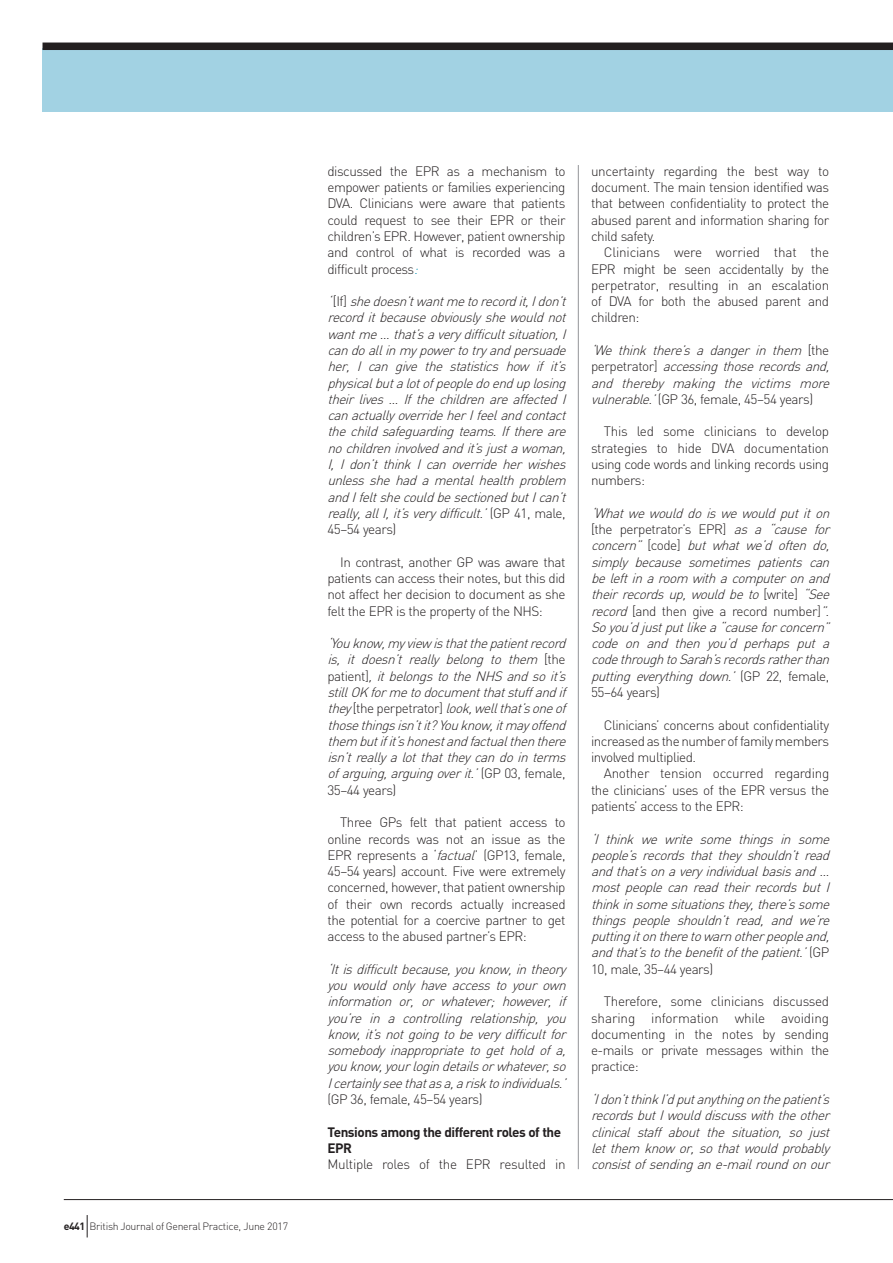
<style>
.page{position:relative;width:893px;height:1263px;background:#fff}
.page>*{position:absolute;margin:0;border:0;box-sizing:border-box;transform-origin:0 0}
.t1{font:italic 300 13.5px/16.4px "DIN";color:#231f20}
.t2{font:300 13.5px/16.4px "DIN";letter-spacing:-.035em;color:#231f20;text-align:justify}
.t3{font:700 13.5px/16.4px "DIN";letter-spacing:-.035em;color:#231f20}
.t4{font:300 10.5px "DIN";letter-spacing:-.025em;color:#231f20}
.s1{font-weight:700}
.s2{font-style:italic;color:#008fb3}
.s3{font-style:normal}
.s4{font-style:italic}
</style>
<div class="page">
<div style="left:43px;top:48px;width:850px;height:64px;background:#a2d2e3"></div>
<div style="left:43px;top:43px;width:850px;height:7px;background:#231f20"></div>
<hr style="left:578px;top:165px;width:1px;height:1004px;background:#939598">
<hr style="left:64px;top:1199px;width:829px;height:1px;background:#231f20">
<svg style="left:87px;top:1215px;width:1px;height:22px"></svg>
<p class="t4" style="left:64px;top:1219px;width:226px"><span class="s1">e441</span> British Journal of General Practice, June 2017</p>
<p class="t2" style="left:327px;top:163px;width:240px">discussed the EPR as a mechanism to empower patients or families experiencing DVA. Clinicians were aware that patients could request to see their EPR or their children’s EPR. However, patient ownership and control of what is recorded was a difficult process<span class="s2">:</span></p>
<p class="t1" style="left:327px;top:293px;width:244px">‘<span class="s3">[ I f ]</span> shedoesn’twantmetorecordit,Idon’t recorditbecauseobviouslyshewouldnot wantme… that’saverydifficultsituation,I candoallinmypowertotryandpersuade her, I can give the statistics how if it’s physicalbutalotofpeopledoenduplosing theirlives… IfthechildrenareaffectedI canactuallyoverrideherIfeelandcontact thechildsafeguardingteams.Ifthereare nochildreninvolvedandit’sjustawoman, I, I don’t think I can override her wishes unless she had a mental health problem andIfeltshecouldbesectionedbutIcan’t really,allI,it’sverydifficult.’<span class="s3">( G P 4 1 , m a l e , 45–54 years)</span></p>
<p class="t2" style="left:327px;top:553px;width:240px;text-indent:13px">In contrast, another GP was aware that patients can access their notes, but this did not affect her decision to document as she felt the EPR is the property of the NHS:</p>
<p class="t1" style="left:327px;top:635px;width:244px">‘Youknow,myview isthatthepatientrecord is, it doesn’t really belong to them <span class="s3">[ t h e p a t i e n t ]</span> ,itbelongstotheNHSandsoit’s stillOKformetodocumentthatstuffandif they<span class="s3">[ t h e p e r p e t ra t o r]</span> look,wellthat’soneof thosethingsisn’tit?Youknow,itmayoffend them butifit’shonestandfactualthenthere isn’treallyalotthattheycandointerms ofarguing,arguingoverit.’<span class="s3">( G P 0 3 , fe m a le , 35–44 years)</span></p>
<p class="t2" style="left:327px;top:814px;width:240px;text-indent:13px">Three GPs felt that patient access to online records was not an issue as the EPR represents a ‘<span class="s4">factual</span>’ (GP13, female, 45–54 years) account. Five were extremely concerned, however, that patient ownership of their own records actually increased the potential for a coercive partner to get access to the abused partner’s EPR:</p>
<p class="t1" style="left:327px;top:960px;width:244px;text-align:justify">‘Itisdifficultbecause,youknow,intheory you would only have access to your own information or, or whatever; however, if you’re in a controlling relationship, you know,it’snotgoingtobeverydifficultfor somebody inappropriate to get hold of a, youknow,yourlogindetailsorwhatever,so Icertainlyseethatasa,arisktoindividuals.’</p>
<p class="t2" style="left:327px;top:1091px;width:157px">(GP 36, female, 45–54 years)</p>
<p class="t3" style="left:327px;top:1123px;width:235px">Tensions among the different roles of the<br>EPR</p>
<p class="t2" style="left:327px;top:1156px;width:240px">Multiple roles of the EPR resulted in</p>
<p class="t2" style="left:591px;top:163px;width:240px">uncertainty regarding the best way to document. The main tension identified was that between confidentiality to protect the abused parent and information sharing for child safety.</p>
<p class="t2" style="left:591px;top:244px;width:240px;text-indent:13px">Clinicians were worried that the EPR might be seen accidentally by the perpetrator, resulting in an escalation of DVA for both the abused parent and children:</p>
<p class="t1" style="left:591px;top:342px;width:244px">‘We think there’s a danger in them <span class="s3">[ t h e p e r p e t r a t o r ]</span> accessingthoserecordsand, and thereby making the victims more vulnerable.’<span class="s3">(GP 36, female, 45–54 years)</span></p>
<p class="t2" style="left:591px;top:423px;width:240px;text-indent:13px">This led some clinicians to develop strategies to hide DVA documentation using code words and linking records using numbers:</p>
<p class="t1" style="left:591px;top:505px;width:244px">‘Whatwewoulddoiswewouldputiton <span class="s3">[the perpetrator’s EPR]</span> as a “cause for concern” <span class="s3">[ c o d e ]</span> but what we’d often do, simply because sometimes patients can beleftinaroom withacomputeronand theirrecordsup,wouldbeto<span class="s3">[ w r i t e ]</span> “See record <span class="s3">[and then give a record number]</span>”.<br>Soyou’djustputlikea“causeforconcern” code on and then you’d perhaps put a codethroughtoSarah’srecordsratherthan putting everything down.’ <span class="s3">( G P 2 2 , f e m a l e , 55–64 years)</span></p>
<p class="t2" style="left:591px;top:716px;width:240px;text-indent:13px">Clinicians’ concerns about confidentiality increased as the number of family members involved multiplied.</p>
<p class="t2" style="left:591px;top:765px;width:240px;text-indent:13px">Another tension occurred regarding the clinicians’ uses of the EPR versus the patients’ access to the EPR:</p>
<p class="t1" style="left:591px;top:830px;width:244px">‘I think we write some things in some people’s records that they shouldn’t read andthat’sonaveryindividualbasisand… most people can read their records but I thinkinsomesituationsthey,there’ssome things people shouldn’t read, and we’re puttingitontheretowarnotherpeopleand, andthat’stothebenefitofthepatient.’<span class="s3">( G P 10, male, 35–44 years)</span></p>
<p class="t2" style="left:591px;top:993px;width:240px;text-indent:13px">Therefore, some clinicians discussed sharing information while avoiding documenting in the notes by sending e-mails or private messages within the practice:</p>
<p class="t1" style="left:591px;top:1091px;width:244px;text-align:justify">‘Idon’tthinkI’dputanythingonthepatient’s recordsbutIwoulddiscusswiththeother clinical staff about the situation, so just letthem know or,sothatwouldprobably consistofsendingane-mailroundonour</p>
</div>
